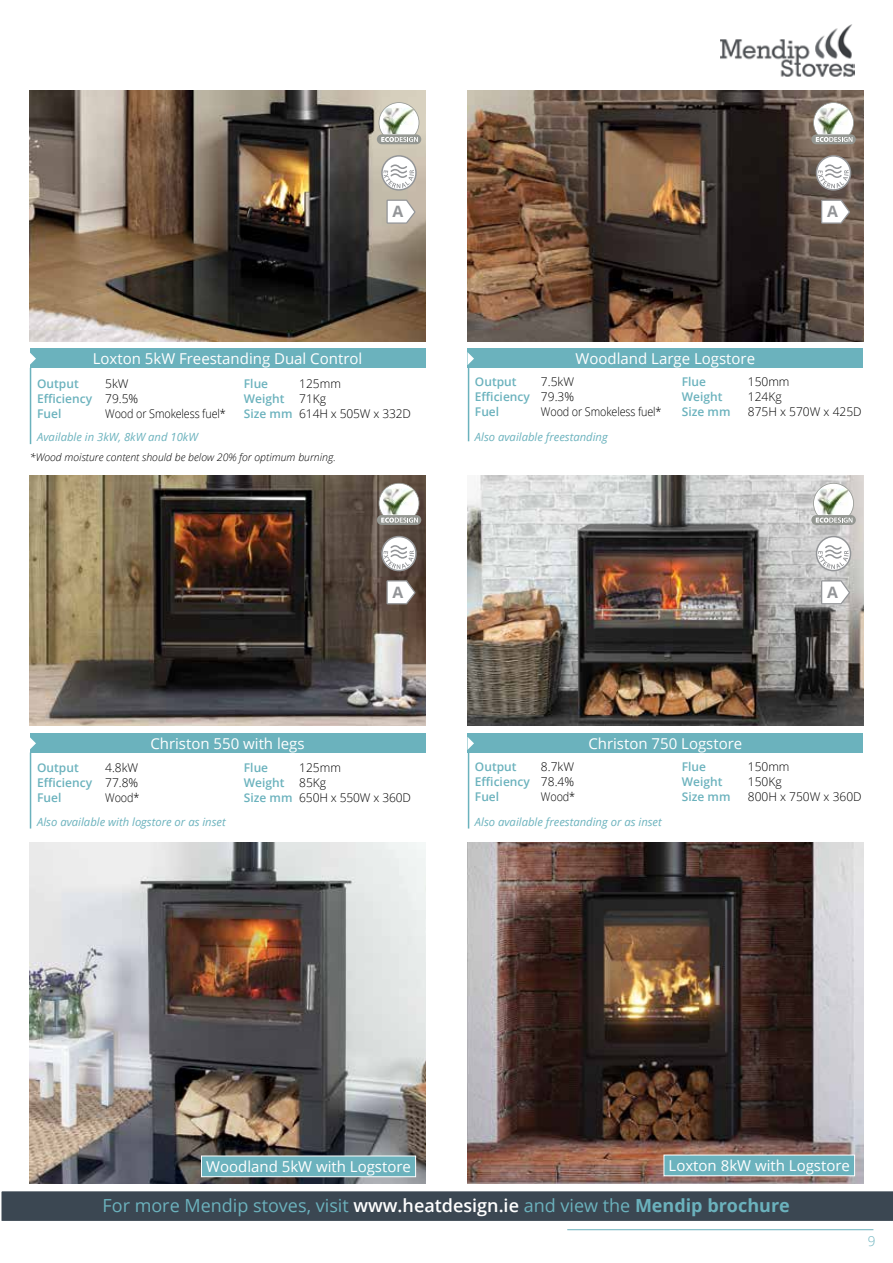
<style>
.page{position:relative;width:893px;height:1263px;background:#fff}
.page>*{position:absolute;margin:0;border:0;box-sizing:border-box;transform-origin:0 0}
.t1{font:18px "Open Sans";color:#6bb2bd}
.t2{font:700 15.75px "Open Sans";color:#939598}
.t3{font:15px "Open Sans";color:#fff}
.t4{font:300 13.5px "Open Sans";color:#6bb2bd}
.t5{font:600 12px/15px "Open Sans";color:#6bb2bd;text-align:justify}
.t6{font:300 12px/15px "Open Sans";letter-spacing:-.01em;color:#000}
.t7{font:300 12px "Open Sans";letter-spacing:-.01em;color:#000;scale:.9 1}
.t8{font:italic 11.25px "Open Sans";color:#6bb2bd}
.t9{font:italic 300 10.5px "Open Sans";color:#000}
.s1{font-weight:300;color:#000}
.s2{font-weight:600;color:#6bb2bd}
.s3{font-weight:600;color:#fff}
.s4{font-weight:700}
</style>
<div class="page">
<hr style="left:567px;top:1229px;width:306px;height:1px;background:#6bb2bd">
<img style="left:720px;top:24px;width:134px;height:53px">
<img style="left:30px;top:90px;width:395px;height:251px">
<img style="left:30px;top:475px;width:395px;height:251px">
<div style="left:30px;top:348px;width:395px;height:20px;background:#6bb2bd"></div>
<div style="left:30px;top:733px;width:395px;height:20px;background:#6bb2bd"></div>
<img style="left:468px;top:90px;width:395px;height:251px">
<img style="left:468px;top:475px;width:395px;height:251px">
<div style="left:468px;top:348px;width:395px;height:20px;background:#6bb2bd"></div>
<div style="left:468px;top:733px;width:395px;height:20px;background:#6bb2bd"></div>
<img style="left:467px;top:842px;width:396px;height:341px">
<div style="left:664px;top:1155px;width:191px;height:21px;background:#6bb2bd"></div>
<div style="left:664px;top:1155px;width:191px;height:21px;border:1px solid #fff"></div>
<img style="left:29px;top:842px;width:396px;height:341px">
<div style="left:1px;top:1191px;width:892px;height:30px;background:#3b4752"></div>
<div style="left:201px;top:1156px;width:215px;height:21px;background:#6bb2bd"></div>
<div style="left:201px;top:1155px;width:215px;height:22px;border:1px solid #fff"></div>
<hr style="left:30px;top:368px;width:1px;height:76px;background:#6bb2bd">
<hr style="left:30px;top:752px;width:1px;height:76px;background:#6bb2bd">
<hr style="left:468px;top:368px;width:1px;height:73px;background:#6bb2bd">
<hr style="left:468px;top:752px;width:1px;height:76px;background:#6bb2bd">
<svg style="left:30px;top:353px;width:6px;height:12px"></svg>
<svg style="left:30px;top:737px;width:6px;height:12px"></svg>
<svg style="left:467px;top:352px;width:7px;height:13px"></svg>
<svg style="left:467px;top:737px;width:7px;height:13px"></svg>
<svg style="left:386px;top:200px;width:29px;height:24px"></svg>
<div style="left:382px;top:156px;width:34px;height:34px;background:#fff;border-radius:50%"></div>
<div style="left:381px;top:155px;width:36px;height:36px;border:2px solid #939598;border-radius:50%"></div>
<svg style="left:383px;top:164px;width:31px;height:24px"></svg>
<div style="left:377px;top:134px;width:44px;height:10px;background:#949792;border-radius:5px"></div>
<svg style="left:379px;top:102px;width:40px;height:40px"></svg>
<svg style="left:386px;top:580px;width:29px;height:24px"></svg>
<div style="left:382px;top:537px;width:34px;height:34px;background:#fff;border-radius:50%"></div>
<div style="left:381px;top:536px;width:36px;height:35px;border:2px solid #939598;border-radius:50%"></div>
<svg style="left:383px;top:545px;width:31px;height:24px"></svg>
<svg style="left:377px;top:515px;width:44px;height:10px"></svg>
<svg style="left:379px;top:483px;width:40px;height:41px"></svg>
<svg style="left:821px;top:200px;width:29px;height:24px"></svg>
<svg style="left:816px;top:156px;width:34px;height:34px"></svg>
<div style="left:816px;top:155px;width:35px;height:36px;border:2px solid #939598;border-radius:50%"></div>
<svg style="left:818px;top:164px;width:31px;height:24px"></svg>
<svg style="left:811px;top:134px;width:45px;height:10px"></svg>
<svg style="left:813px;top:102px;width:41px;height:41px"></svg>
<svg style="left:821px;top:580px;width:29px;height:24px"></svg>
<div style="left:816px;top:537px;width:34px;height:34px;background:#fff;border-radius:50%"></div>
<div style="left:816px;top:536px;width:35px;height:35px;border:2px solid #939598;border-radius:50%"></div>
<svg style="left:818px;top:545px;width:31px;height:24px"></svg>
<svg style="left:811px;top:515px;width:45px;height:10px"></svg>
<svg style="left:813px;top:483px;width:41px;height:41px"></svg>
<h2 class="t2" style="left:393px;top:201px;width:12px">A</h2>
<h2 class="t2" style="left:827px;top:201px;width:12px">A</h2>
<p class="t3" style="left:93px;top:348px;width:271px">Loxton 5kW Freestanding Dual Control</p>
<p class="t3" style="left:576px;top:348px;width:181px">Woodland Large Logstore</p>
<p class="t5" style="left:37px;top:375px;width:103px;text-align:left;text-indent:68px"><span class="s1">5kW<br></span>Efficiency <span class="s1">79.5%<br></span>Fuel</p>
<p class="t5" style="left:37px;top:375px;width:43px">Output</p>
<p class="t7" style="left:105px;top:405px;width:135px">Wood or Smokeless fuel*</p>
<p class="t5" style="left:244px;top:375px;width:26px">Flue</p>
<p class="t6" style="left:244px;top:375px;width:169px;text-indent:55px">125mm<br><span class="s2">Weight</span> 71Kg<br><span class="s2">Size mm</span> 614H x 505W x 332D</p>
<p class="t5" style="left:475px;top:374px;width:101px;text-indent:66px"><span class="s1">7.5kW </span>Efficiency <span class="s1">79.3% </span>Fuel</p>
<p class="t5" style="left:475px;top:374px;width:43px">Output</p>
<p class="t7" style="left:541px;top:403px;width:135px">Wood or Smokeless fuel*</p>
<p class="t5" style="left:682px;top:374px;width:26px">Flue</p>
<p class="t6" style="left:748px;top:374px;width:43px">150mm</p>
<p class="t5" style="left:682px;top:389px;width:42px">Weight</p>
<p class="t6" style="left:748px;top:389px;width:35px">124Kg</p>
<p class="t5" style="left:682px;top:404px;width:50px">Size mm</p>
<p class="t6" style="left:748px;top:404px;width:115px">875H x 570W x 425D</p>
<p class="t8" style="left:37px;top:429px;width:162px">Available in 3kW, 8kW and 10kW</p>
<p class="t8" style="left:475px;top:429px;width:134px">Also available freestanding</p>
<p class="t9" style="left:30px;top:450px;width:308px">*Wood moisture content should be below 20% for optimum burning.</p>
<h2 class="t2" style="left:393px;top:581px;width:12px">A</h2>
<h2 class="t2" style="left:827px;top:581px;width:12px">A</h2>
<p class="t3" style="left:150px;top:733px;width:156px">Christon 550 with legs</p>
<p class="t3" style="left:588px;top:733px;width:155px">Christon 750 Logstore</p>
<p class="t5" style="left:37px;top:760px;width:103px;text-indent:68px"><span class="s1">4.8kW </span>Efficiency <span class="s1">77.8% </span>Fuel</p>
<p class="t5" style="left:37px;top:760px;width:43px">Output</p>
<p class="t7" style="left:105px;top:790px;width:40px">Wood*</p>
<p class="t5" style="left:244px;top:760px;width:26px">Flue</p>
<p class="t6" style="left:244px;top:760px;width:169px;text-indent:55px">125mm<br><span class="s2">Weight</span> 85Kg<br><span class="s2">Size mm</span> 650H x 550W x 360D</p>
<p class="t5" style="left:475px;top:759px;width:101px;text-indent:66px"><span class="s1">8.7kW </span>Efficiency <span class="s1">78.4% </span>Fuel</p>
<p class="t5" style="left:475px;top:759px;width:43px">Output</p>
<p class="t7" style="left:541px;top:788px;width:40px">Wood*</p>
<p class="t5" style="left:682px;top:759px;width:26px">Flue</p>
<p class="t6" style="left:748px;top:759px;width:43px">150mm</p>
<p class="t5" style="left:682px;top:774px;width:42px">Weight</p>
<p class="t6" style="left:748px;top:774px;width:35px">150Kg</p>
<p class="t5" style="left:682px;top:789px;width:50px">Size mm</p>
<p class="t6" style="left:748px;top:789px;width:115px">800H x 750W x 360D</p>
<p class="t8" style="left:37px;top:814px;width:190px">Also available with logstore or as inset</p>
<p class="t8" style="left:475px;top:814px;width:188px">Also available freestanding or as inset</p>
<p class="t3" style="left:669px;top:1155px;width:183px">Loxton 8kW with Logstore</p>
<h1 class="t1" style="left:103px;top:1193px;width:689px">For more Mendip stoves, visit <span class="s3">www.heatdesign.ie</span> and view the <span class="s4">Mendip brochure</span></h1>
<p class="t3" style="left:206px;top:1156px;width:206px">Woodland 5kW with Logstore</p>
<p class="t4" style="left:868px;top:1232px;width:9px">9</p>
</div>
